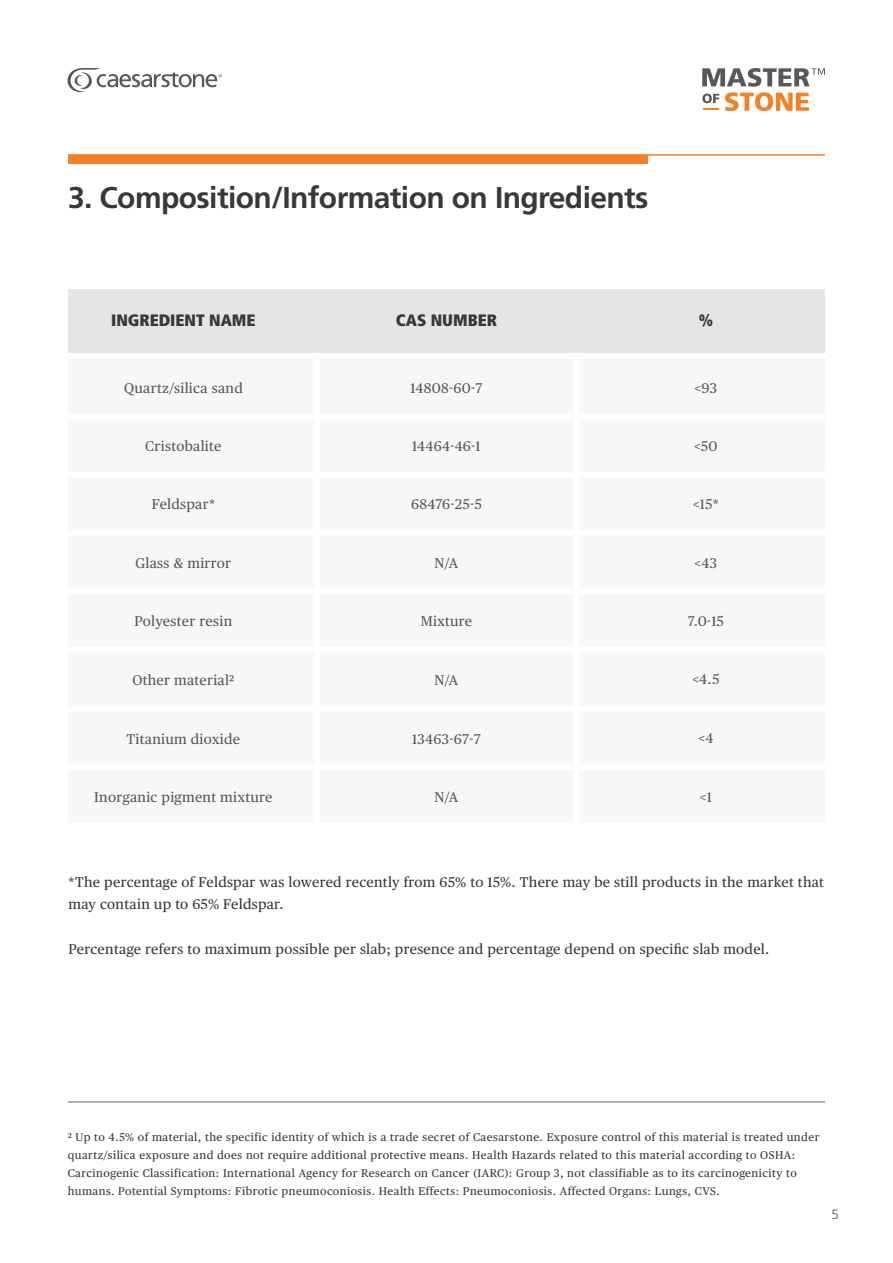
<style>
.page{position:relative;width:893px;height:1263px;background:#fff}
.page>*{position:absolute;margin:0;border:0;box-sizing:border-box;transform-origin:0 0}
.t1{font:700 30px "Frutiger LT Std";letter-spacing:-.02em;color:#393836}
.t2{font:900 condensed 16.5px "Frutiger LT Std";color:#393836}
.t3{font:14.1px/22.5px "Publico Text";letter-spacing:.02em;color:#393836}
.t4{font:14.1px "Publico Text";letter-spacing:.02em;color:#58585a}
.t5{font:300 13.5px "Frutiger LT Std";color:#58585a}
.t6{font:11.25px/18px "Publico Text";letter-spacing:.04em;color:#393836}
</style>
<div class="page">
<svg style="left:67px;top:68px;width:155px;height:24px"></svg>
<svg style="left:702px;top:68px;width:123px;height:43px"></svg>
<div style="left:68px;top:155px;width:579px;height:8px;background:#f58023"></div>
<hr style="left:68px;top:154px;width:757px;height:2px;background:#f58023">
<div style="left:68px;top:289px;width:757px;height:64px;background:#e5e5e5"></div>
<div style="left:68px;top:359px;width:757px;height:464px;background:#f7f7f7"></div>
<div style="left:68px;top:413px;width:757px;height:6px;background:#fff"></div>
<div style="left:68px;top:472px;width:757px;height:6px;background:#fff"></div>
<div style="left:314px;top:359px;width:6px;height:464px;background:#fff"></div>
<div style="left:573px;top:359px;width:6px;height:464px;background:#fff"></div>
<div style="left:68px;top:530px;width:757px;height:6px;background:#fff"></div>
<div style="left:68px;top:588px;width:757px;height:6px;background:#fff"></div>
<div style="left:68px;top:647px;width:757px;height:6px;background:#fff"></div>
<div style="left:68px;top:706px;width:757px;height:6px;background:#fff"></div>
<div style="left:68px;top:764px;width:757px;height:6px;background:#fff"></div>
<hr style="left:68px;top:1102px;width:757px;height:1px;background:#666">
<h1 class="t1" style="left:68px;top:180px;width:582px">3. Composition/Information on Ingredients</h1>
<h2 class="t2" style="left:111px;top:310px;width:146px">INGREDIENT NAME</h2>
<h2 class="t2" style="left:699px;top:310px;width:16px">%</h2>
<h2 class="t2" style="left:396px;top:310px;width:103px">CAS NUMBER</h2>
<p class="t4" style="left:124px;top:377px;width:120px">Quartz/silica sand</p>
<p class="t4" style="left:145px;top:435px;width:78px">Cristobalite</p>
<p class="t4" style="left:410px;top:377px;width:73px">14808-60-7</p>
<p class="t4" style="left:412px;top:435px;width:70px">14464-46-1</p>
<p class="t4" style="left:694px;top:377px;width:24px">&lt;93</p>
<p class="t4" style="left:694px;top:435px;width:25px">&lt;50</p>
<p class="t4" style="left:152px;top:494px;width:65px">Feldspar*</p>
<p class="t4" style="left:411px;top:494px;width:72px">68476-25-5</p>
<p class="t4" style="left:693px;top:494px;width:27px">&lt;15*</p>
<p class="t4" style="left:136px;top:552px;width:97px">Glass &amp; mirror</p>
<p class="t4" style="left:435px;top:552px;width:25px">N/A</p>
<p class="t4" style="left:695px;top:552px;width:24px">&lt;43</p>
<p class="t4" style="left:135px;top:610px;width:99px">Polyester resin</p>
<p class="t4" style="left:421px;top:610px;width:53px">Mixture</p>
<p class="t4" style="left:688px;top:610px;width:38px">7.0-15</p>
<p class="t4" style="left:132px;top:669px;width:104px">Other material2</p>
<p class="t4" style="left:435px;top:669px;width:25px">N/A</p>
<p class="t4" style="left:692px;top:669px;width:29px">&lt;4.5</p>
<p class="t4" style="left:127px;top:728px;width:115px">Titanium dioxide</p>
<p class="t4" style="left:412px;top:728px;width:70px">13463-67-7</p>
<p class="t4" style="left:698px;top:728px;width:16px">&lt;4</p>
<p class="t4" style="left:94px;top:787px;width:180px">Inorganic pigment mixture</p>
<p class="t4" style="left:435px;top:787px;width:25px">N/A</p>
<p class="t4" style="left:700px;top:786px;width:13px">&lt;1</p>
<p class="t3" style="left:68px;top:870px;width:757px">*The percentage of Feldspar was lowered recently from 65% to 15%. There may be still products in the market that may contain up to 65% Feldspar.</p>
<p class="t3" style="left:68px;top:937px;width:702px">Percentage refers to maximum possible per slab; presence and percentage depend on specific slab model.</p>
<p class="t6" style="left:68px;top:1127px;width:753px">2 Up to 4.5% of material, the specific identity of which is a trade secret of Caesarstone. Exposure control of this material is treated under quartz/silica exposure and does not require additional protective means. Health Hazards related to this material according to OSHA:<br>Carcinogenic Classification: International Agency for Research on Cancer (IARC): Group 3, not classifiable as to its carcinogenicity to humans. Potential Symptoms: Fibrotic pneumoconiosis. Health Effects: Pneumoconiosis. Affected Organs: Lungs, CVS.</p>
<p class="t5" style="left:831px;top:1207px;width:9px">5</p>
</div>
